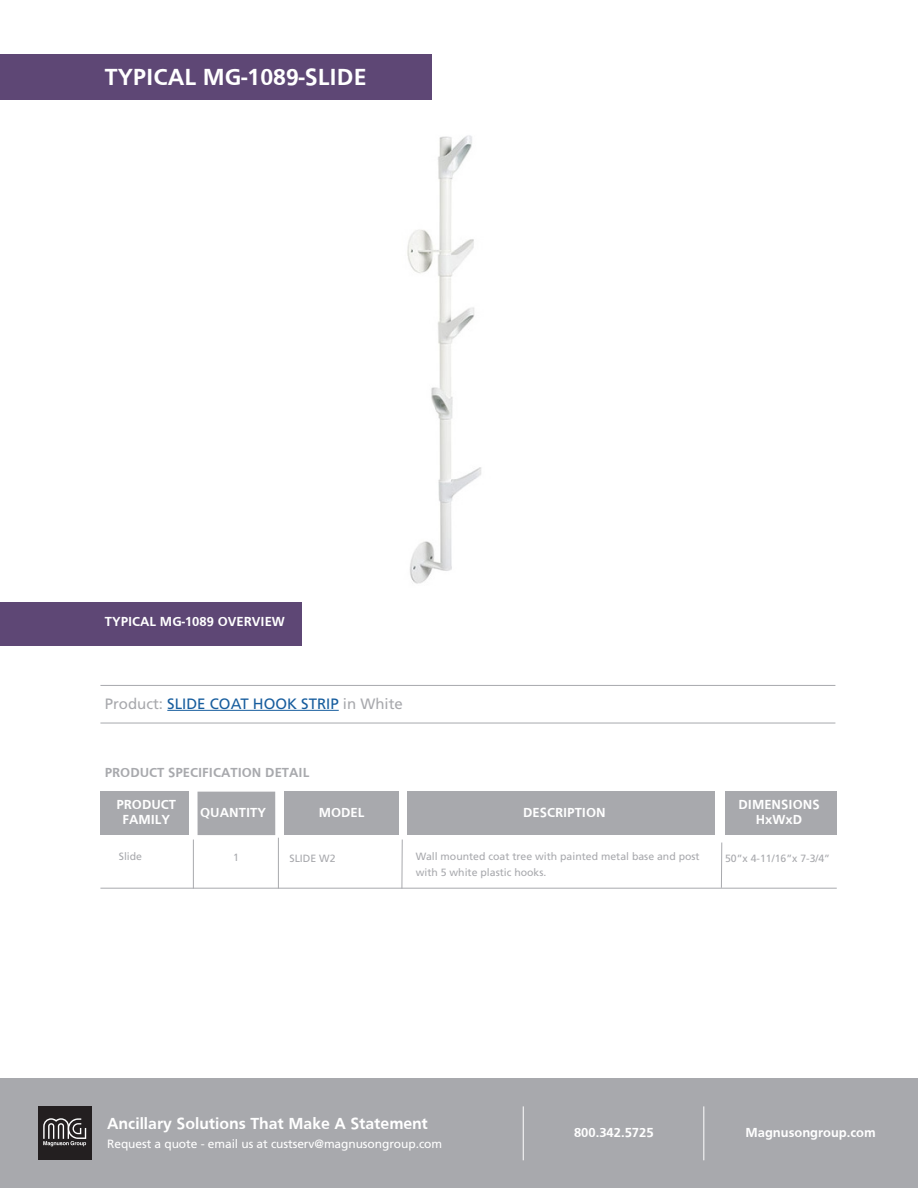
<style>
.page{position:relative;width:918px;height:1188px;background:#fff}
.page>*{position:absolute;margin:0;border:0;box-sizing:border-box;transform-origin:0 0}
.t1{font:700 24px "Frutiger";color:#fff}
.t2{font:700 16.5px "Frutiger";color:#fff}
.t3{font:15px "Frutiger";color:#175d9e}
.t4{font:700 13.5px/15px "Frutiger";color:#fff;text-align:center}
.t5{font:700 13.5px "Frutiger";color:#a8a9ad}
.t6{font:12px "Frutiger";letter-spacing:-.005em;color:#fff}
.t7{font:10.5px "Frutiger";color:#a8a9ad}
.s1{color:#a8a9ad}
</style>
<div class="page">
<div style="left:0;top:54px;width:432px;height:45px;background:#5e4775"></div>
<div style="left:0;top:1079px;width:918px;height:109px;background:#a8a9ad"></div>
<div style="left:38px;top:1106px;width:54px;height:54px;background:#231f20"></div>
<svg style="left:43px;top:1118px;width:43px;height:28px"></svg>
<hr style="left:523px;top:1106px;width:1px;height:54px;background:#fff">
<hr style="left:703px;top:1106px;width:1px;height:54px;background:#fff">
<div style="left:0;top:602px;width:301px;height:43px;background:#5e4775"></div>
<div style="left:100px;top:792px;width:89px;height:43px;background:#a8a9ad"></div>
<div style="left:285px;top:792px;width:114px;height:43px;background:#a8a9ad"></div>
<div style="left:407px;top:792px;width:308px;height:43px;background:#a8a9ad"></div>
<div style="left:725px;top:792px;width:112px;height:43px;background:#a8a9ad"></div>
<div style="left:198px;top:792px;width:77px;height:43px;background:#a8a9ad"></div>
<hr style="left:167px;top:710px;width:172px;height:1px;background:#175d9e">
<hr style="left:100px;top:723px;width:735px;height:1px;background:#a8a9ad">
<hr style="left:100px;top:685px;width:735px;height:1px;background:#a8a9ad">
<hr style="left:100px;top:888px;width:737px;height:1px;background:#a8a9ad">
<hr style="left:193px;top:840px;width:1px;height:49px;background:#a8a9ad">
<hr style="left:278px;top:838px;width:1px;height:51px;background:#a8a9ad">
<hr style="left:402px;top:840px;width:1px;height:49px;background:#a8a9ad">
<hr style="left:721px;top:843px;width:1px;height:45px;background:#a8a9ad">
<img style="left:407px;top:135px;width:75px;height:449px">
<p class="t1" style="left:105px;top:63px;width:263px">TYPICAL MG-1089-SLIDE</p>
<p class="t4" style="left:105px;top:614px;width:182px">TYPICAL MG-1089 OVERVIEW</p>
<p class="t3" style="left:105px;top:695px;width:300px"><span class="s1">Product:</span> SLIDE COAT HOOK STRIP <span class="s1">in White</span></p>
<p class="t5" style="left:105px;top:764px;width:206px">PRODUCT SPECIFICATION DETAIL</p>
<p class="t4" style="left:116px;top:796px;width:61px">PRODUCT<br>FAMILY</p>
<p class="t4" style="left:200px;top:804px;width:67px">QUANTITY</p>
<p class="t4" style="left:319px;top:804px;width:47px">MODEL</p>
<p class="t4" style="left:523px;top:804px;width:84px">DESCRIPTION</p>
<p class="t4" style="left:738px;top:796px;width:83px">DIMENSIONS</p>
<p class="t4" style="left:756px;top:811px;width:48px">HxWxD</p>
<p class="t7" style="left:119px;top:850px;width:25px">Slide</p>
<p class="t7" style="left:233px;top:852px;width:7px">1</p>
<p class="t7" style="left:289px;top:852px;width:48px">SLIDE W2</p>
<p class="t7" style="left:416px;top:850px;width:285px">Wall mounted coat tree with painted metal base and post</p>
<p class="t7" style="left:725px;top:852px;width:107px">50”x 4-11/16”x 7-3/4”</p>
<p class="t7" style="left:416px;top:867px;width:132px">with 5 white plastic hooks.</p>
<p class="t2" style="left:107px;top:1114px;width:322px">Ancillary Solutions That Make A Statement</p>
<p class="t6" style="left:107px;top:1137px;width:337px">Request a quote - email us at custserv@magnusongroup.com</p>
<p class="t4" style="left:574px;top:1125px;width:81px">800.342.5725</p>
<p class="t4" style="left:745px;top:1125px;width:132px">Magnusongroup.com</p>
</div>
